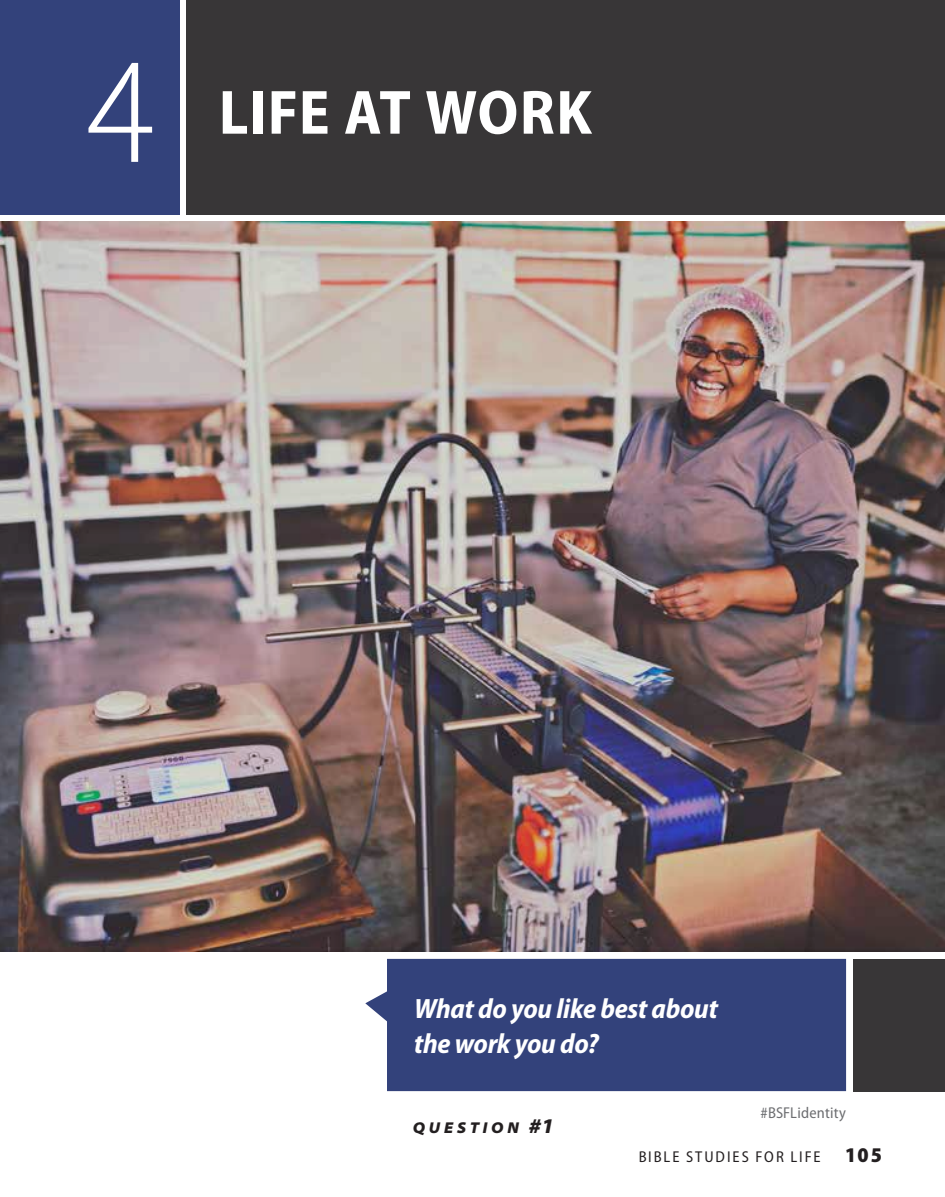
<style>
.page{position:relative;width:945px;height:1197px;background:#fff}
.page>*{position:absolute;margin:0;border:0;box-sizing:border-box;transform-origin:0 0}
.t1{font:300 semi-condensed 152.25px "Myriad Pro";color:#fff}
.t2{font:700 semi-condensed 63px "Myriad Pro";letter-spacing:.01em;color:#fff}
.t3{font:italic 700 semi-condensed 28px/35px "Myriad Pro";letter-spacing:-.01em;color:#fff}
.t4{font:semi-condensed 15.75px "Myriad Pro";letter-spacing:.125em;color:#231f20}
.t5{font:semi-condensed 15.75px "Myriad Pro";letter-spacing:.015em;color:#6d6e71}
.t6{font:italic 900 semi-expanded 15.75px "Myriad Pro";letter-spacing:.235em;color:#231f20}
.s1{font-size:21px}
.s2{font-weight:900;font-size:21px}
</style>
<div class="page">
<div style="left:853px;top:959px;width:92px;height:132px;background:#383637"></div>
<div style="left:0;top:0;width:179px;height:214px;background:#33427b"></div>
<div style="left:186px;top:0;width:759px;height:214px;background:#383637"></div>
<div style="left:365px;top:959px;width:481px;height:132px;background:#33427b"></div>
<img style="left:0;top:221px;width:945px;height:731px">
<h1 class="t1" style="left:87px;top:29px;width:70px">4</h1>
<h2 class="t2" style="left:219px;top:77px;width:375px">LIFE AT WORK</h2>
<p class="t3" style="left:414px;top:992px;width:305px">What do you like best about the work you do?</p>
<p class="t6" style="left:413px;top:1119px;width:143px">QUESTION <span class="s1">#1</span></p>
<p class="t5" style="left:761px;top:1104px;width:87px">#BSFLidentity</p>
<p class="t4" style="left:638px;top:1149px;width:245px">BIBLE STUDIES FOR LIFE <span class="s2">105</span></p>
</div>
